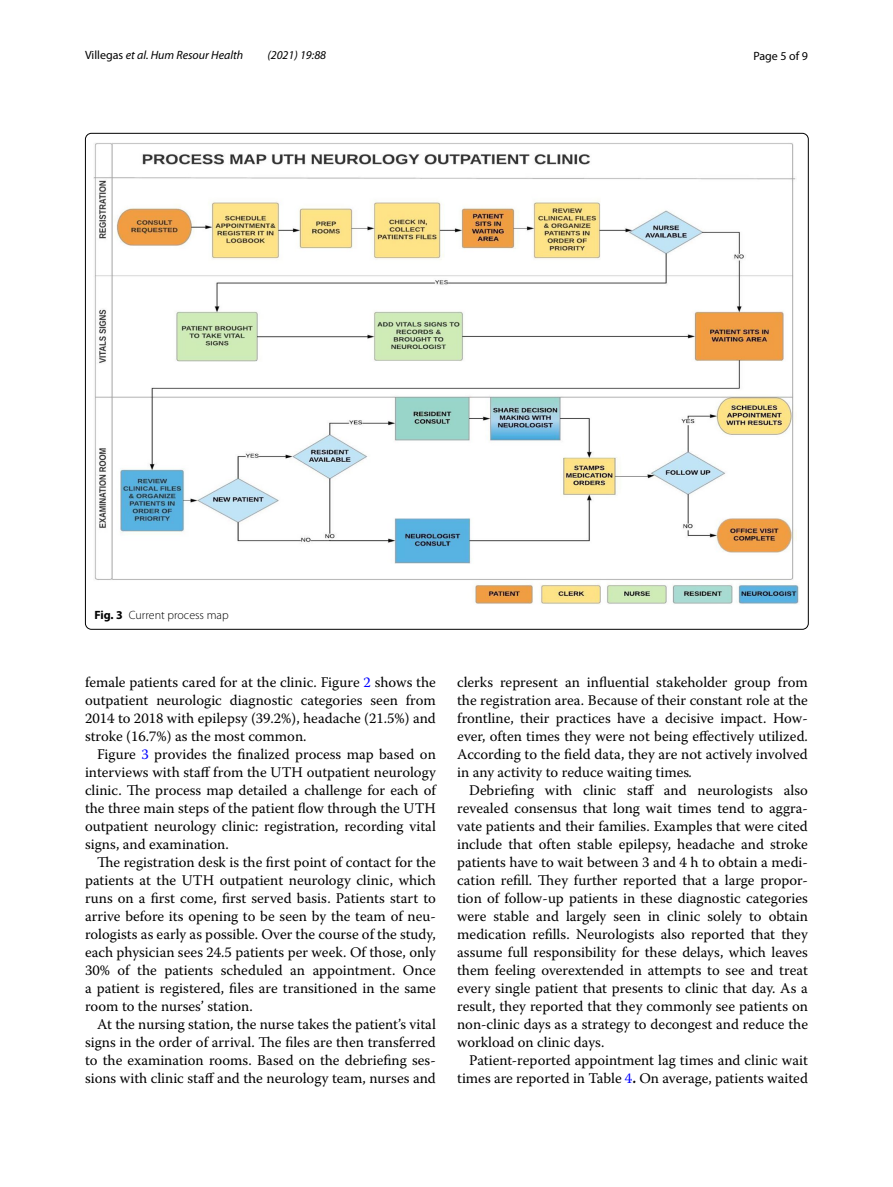
<style>
.page{position:relative;width:893px;height:1187px;background:#fff}
.page>*{position:absolute;margin:0;border:0;box-sizing:border-box;transform-origin:0 0}
.t1{font:14.7px/18px "Warnock Pro";color:#000;text-align:justify}
.t2{font:italic 12px "Myriad Pro";color:#000}
.t3{font:300 12px "Myriad Pro";color:#000}
.t4{font:12px "Myriad Pro";color:#000}
.s1{font-style:normal}
.s2{font-weight:700}
.s3{color:#00f}
.s4{font-style:italic}
</style>
<div class="page">
<img style="left:94px;top:143px;width:705px;height:461px">
<p class="t2" style="left:85px;top:48px;width:160px"><span class="s1">Villegas</span> et al. Hum Resour Health</p>
<p class="t2" style="left:267px;top:48px;width:60px">(2021) 19:88</p>
<p class="t4" style="left:753px;top:48px;width:56px">Page 5 of 9</p>
<p class="t3" style="left:94px;top:608px;width:136px"><span class="s2">Fig. 3</span> Current process map</p>
<p class="t1" style="left:85px;top:672px;width:352px">female patients cared for at the clinic. Figure <span class="s3">2</span> shows the outpatient neurologic diagnostic categories seen from 2014 to 2018 with epilepsy (39.2%), headache (21.5%) and stroke (16.7%) as the most common.</p>
<p class="t1" style="left:85px;top:744px;width:352px;text-indent:12px">Figure <span class="s3">3</span> provides the finalized process map based on interviews with staff from the UTH outpatient neurology clinic. The process map detailed a challenge for each of the three main steps of the patient flow through the UTH outpatient neurology clinic: registration, recording vital signs, and examination.</p>
<p class="t1" style="left:85px;top:852px;width:352px;text-indent:12px">The registration desk is the first point of contact for the patients at the UTH outpatient neurology clinic, which runs on a first come, first served basis. Patients start to arrive before its opening to be seen by the team of neu&shy;rologists as early as possible. Over the course of the study, each physician sees 24.5 patients per week. Of those, only 30% of the patients scheduled an appointment. Once a patient is registered, files are transitioned in the same room to the nurses’ station.</p>
<p class="t1" style="left:85px;top:1014px;width:352px;text-indent:12px">At the nursing station, the nurse takes the patient’s vital signs in the order of arrival. The files are then transferred to the examination rooms. Based on the debriefing ses&shy;sions with clinic staff and the neurology team, nurses and</p>
<p class="t1" style="left:457px;top:672px;width:352px">clerks represent an influential stakeholder group from the registration area. Because of their constant role at the frontline, their practices have a decisive impact. How&shy;ever, often times they were not being effectively utilized.<br>According to the field data, they are not actively involved in any activity to reduce waiting times<span class="s4">.</span></p>
<p class="t1" style="left:457px;top:780px;width:352px;text-indent:12px">Debriefing with clinic staff and neurologists also revealed consensus that long wait times tend to aggra&shy;vate patients and their families. Examples that were cited include that often stable epilepsy, headache and stroke patients have to wait between 3 and 4 h to obtain a medi&shy;cation refill. They further reported that a large propor&shy;tion of follow-up patients in these diagnostic categories were stable and largely seen in clinic solely to obtain medication refills. Neurologists also reported that they assume full responsibility for these delays, which leaves them feeling overextended in attempts to see and treat every single patient that presents to clinic that day. As a result, they reported that they commonly see patients on non-clinic days as a strategy to decongest and reduce the workload on clinic days.</p>
<p class="t1" style="left:457px;top:1050px;width:352px;text-align:right">Patient-reported appointment lag times and clinic wait times are reported in Table <span class="s3">4</span><span class="s2">.</span> On average, patients waited</p>
</div>
